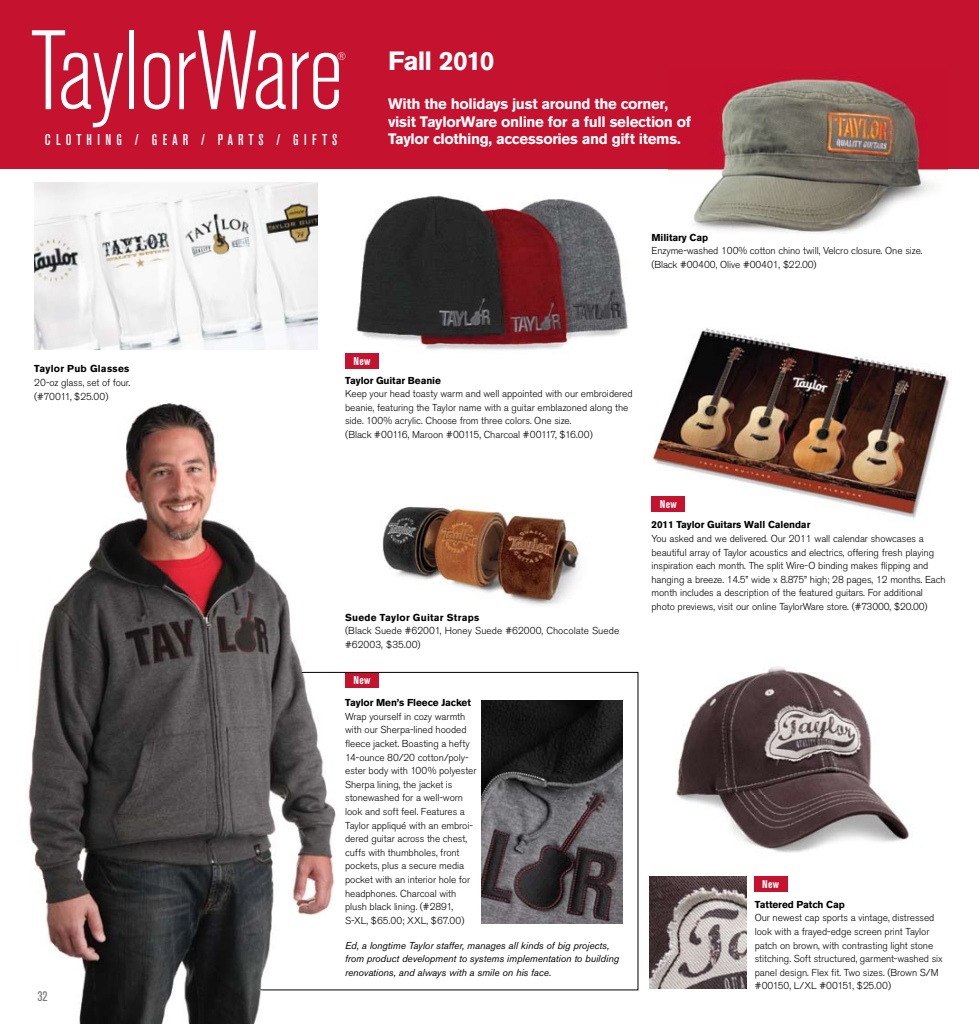
<style>
.page{position:relative;width:979px;height:1024px;background:#fff}
.page>*{position:absolute;margin:0;border:0;box-sizing:border-box;transform-origin:0 0}
.t1{font:300 condensed 111.5px "Akzidenz Grotesk BE";letter-spacing:-.01em;color:#fff}
.t2{font:700 26.25px "Akzidenz Grotesk BE";letter-spacing:-.04em;color:#fff}
.t3{font:500 condensed 15.5px "Akzidenz Grotesk BE";letter-spacing:.33em;color:#fff}
.t4{font:700 15px/17.5px "Akzidenz Grotesk BE";letter-spacing:-.025em;color:#fff}
.t5{font:condensed 13.75px "Akzidenz Grotesk BE";color:#77787b}
.t6{font:700 condensed 11.25px "Akzidenz Grotesk BE";letter-spacing:.025em;color:#fff}
.t7{font:300 condensed 10.88px "Akzidenz Grotesk BE";color:#fff}
.t8{font:300 10px/13.6px "Akzidenz Grotesk BE";letter-spacing:-.01em;color:#000}
.t9{font:italic 10px/13.6px "Akzidenz Grotesk BE";letter-spacing:-.005em;color:#000}
.t10{font:700 10px "Akzidenz Grotesk BE";letter-spacing:-.01em;color:#000}
.t11{font:700 10px "Akzidenz Grotesk BE";letter-spacing:.02em;color:#000}
.t12{font:700 10px "Akzidenz Grotesk BE";letter-spacing:.025em;color:#000}
</style>
<div class="page">
<div style="left:345px;top:672px;width:34px;height:16px;background:#c4122f"></div>
<img style="left:28px;top:403px;width:315px;height:621px">
<img style="left:651px;top:328px;width:298px;height:191px">
<div style="left:651px;top:496px;width:34px;height:16px;background:#c4122f"></div>
<img style="left:356px;top:195px;width:272px;height:155px">
<div style="left:345px;top:353px;width:34px;height:15px;background:#c4122f"></div>
<img style="left:35px;top:182px;width:283px;height:167px">
<div style="left:0;top:0;width:979px;height:168px;background:#c4122f"></div>
<img style="left:668px;top:78px;width:279px;height:156px">
<img style="left:382px;top:506px;width:200px;height:101px">
<img style="left:481px;top:700px;width:141px;height:223px">
<img style="left:676px;top:666px;width:236px;height:187px">
<img style="left:650px;top:876px;width:96px;height:113px">
<div style="left:754px;top:876px;width:33px;height:16px;background:#c4122f"></div>
<h1 class="t1" style="left:31px;top:11px;width:314px">TaylorWare</h1>
<p class="t7" style="left:337px;top:51px;width:11px">®</p>
<h3 class="t3" style="left:45px;top:131px;width:294px">CLOTHING / GEAR / PARTS / GIFTS</h3>
<h2 class="t2" style="left:388px;top:46px;width:108px">Fall 2010</h2>
<h3 class="t4" style="left:388px;top:95px;width:305px">With the holidays just around the corner, visit TaylorWare online for a full selection of<br>Taylor clothing, accessories and gift items.</h3>
<p class="t10" style="left:651px;top:231px;width:58px">Military Cap</p>
<p class="t8" style="left:651px;top:244px;width:272px">Enzyme-washed 100% cotton chino twill, Velcro closure. One size. (Black #00400, Olive #00401, $22.00)</p>
<p class="t12" style="left:34px;top:363px;width:97px">Taylor Pub Glasses</p>
<p class="t8" style="left:34px;top:376px;width:97px">20-oz glass, set of four. (#70011, $25.00)</p>
<h3 class="t5" style="left:37px;top:988px;width:12px">32</h3>
<p class="t6" style="left:353px;top:355px;width:18px">New</p>
<p class="t10" style="left:345px;top:374px;width:97px">Taylor Guitar Beanie</p>
<p class="t8" style="left:345px;top:387px;width:289px">Keep your head toasty warm and well appointed with our embroidered beanie, featuring the Taylor name with a guitar emblazoned along the side. 100% acrylic. Choose from three colors. One size.<br>(Black #00116, Maroon #00115, Charcoal #00117, $16.00)</p>
<p class="t11" style="left:345px;top:611px;width:136px">Suede Taylor Guitar Straps</p>
<p class="t8" style="left:345px;top:624px;width:276px">(Black Suede #62001, Honey Suede #62000, Chocolate Suede #62003, $35.00)</p>
<p class="t6" style="left:353px;top:674px;width:18px">New</p>
<p class="t10" style="left:345px;top:697px;width:127px">Taylor Men’s Fleece Jacket</p>
<p class="t8" style="left:345px;top:710px;width:133px">Wrap yourself in cozy warmth with our Sherpa-lined hooded fleece jacket. Boasting a hefty<br>14-ounce 80/20 cotton/poly&shy;ester body with 100% polyester<br>Sherpa lining, the jacket is stonewashed for a well-worn look and soft feel. Features a<br>Taylor appliqué with an embroi&shy;dered guitar across the chest, cuffs with thumbholes, front pockets, plus a secure media pocket with an interior hole for headphones. Charcoal with plush black lining. (#2891,<br>S-XL, $65.00; XXL, $67.00)</p>
<p class="t9" style="left:345px;top:938px;width:275px">Ed, a longtime Taylor staffer, manages all kinds of big projects, from product development to systems implementation to building renovations, and always with a smile on his face.</p>
<p class="t6" style="left:660px;top:498px;width:18px">New</p>
<p class="t10" style="left:651px;top:519px;width:160px">2011 Taylor Guitars Wall Calendar</p>
<p class="t8" style="left:651px;top:532px;width:295px">You asked and we delivered. Our 2011 wall calendar showcases a beautiful array of Taylor acoustics and electrics, offering fresh playing inspiration each month. The split Wire-O binding makes flipping and hanging a breeze. 14.5” wide x 8.875” high; 28 pages, 12 months. Each month includes a description of the featured guitars. For additional photo previews, visit our online TaylorWare store. (#73000, $20.00)</p>
<p class="t6" style="left:762px;top:878px;width:18px">New</p>
<p class="t10" style="left:755px;top:898px;width:92px">Tattered Patch Cap</p>
<p class="t8" style="left:755px;top:911px;width:190px">Our newest cap sports a vintage, distressed look with a frayed-edge screen print Taylor patch on brown, with contrasting light stone stitching. Soft structured, garment-washed six panel design. Flex fit. Two sizes. (Brown S/M #00150, L/XL #00151, $25.00)</p>
</div>
